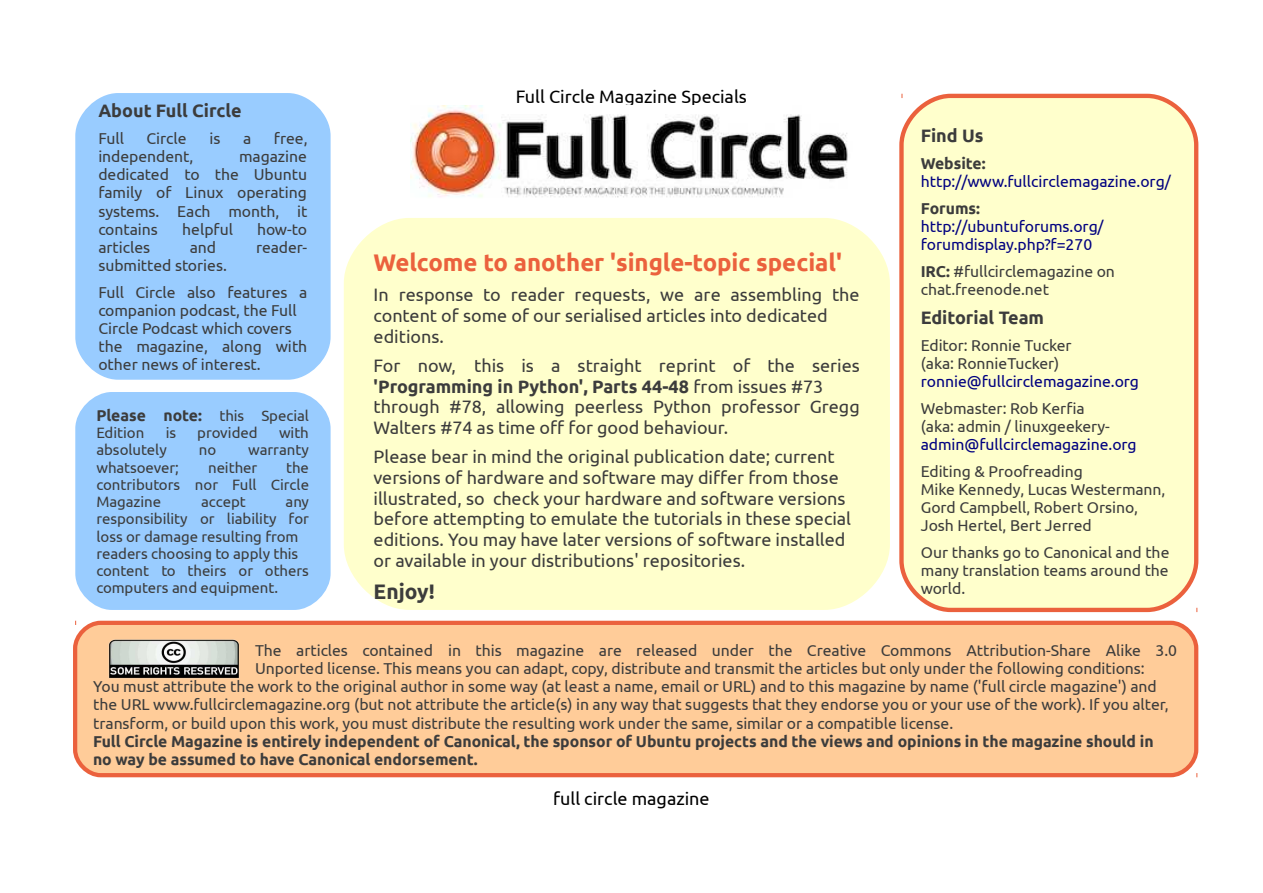
<style>
.page{position:relative;width:1263px;height:893px;background:#fff}
.page>*{position:absolute;margin:0;border:0;box-sizing:border-box;transform-origin:0 0}
.t1{font:700 24px "Ubuntu";color:#eb613d}
.t2{font:700 21px "Ubuntu";color:#3c3c3c}
.t3{font:18px/20.7px "Ubuntu";color:#3c3c3c}
.t4{font:18px "Ubuntu";color:#000}
.t5{font:700 18px "Ubuntu";color:#3c3c3c}
.t6{font:15.75px/18.1px "Ubuntu";letter-spacing:-.005em;color:#3c3c3c}
.t7{font:700 15.75px/18.1px "Ubuntu";letter-spacing:-.005em;color:#3c3c3c}
.t8{font:15.75px/18.1px "Ubuntu";letter-spacing:-.005em;color:#000080}
.t9{font:15px/17.2px "Ubuntu";letter-spacing:-.005em;color:#3c3c3c;text-align:justify}
.s1{font-weight:400;font-size:15px}
.s2{font-weight:700}
</style>
<div class="page">
<div style="left:75px;top:622px;width:1121px;height:153px;background:#fc9;border-radius:25px"></div>
<div style="left:73px;top:620px;width:1125px;height:157px;border:4px solid #eb613d;border-radius:25px"></div>
<img style="left:108px;top:640px;width:132px;height:38px">
<img style="left:410px;top:106px;width:438px;height:92px">
<div style="left:75px;top:392px;width:256px;height:218px;background:#9cf"></div>
<div style="left:75px;top:93px;width:256px;height:287px;background:#9cf"></div>
<div style="left:344px;top:218px;width:546px;height:392px;background:#ffc;border-radius:65px"></div>
<div style="left:904px;top:99px;width:289px;height:508px;background:#ffc"></div>
<div style="left:899px;top:94px;width:299px;height:518px;border:4px solid #eb613d;border-radius:49px"></div>
<p class="t5" style="left:98px;top:103px;width:145px">About Full Circle</p>
<p class="t6" style="left:98px;top:130px;width:27px">Full</p>
<p class="t6" style="left:147px;top:130px;width:42px">Circle</p>
<p class="t6" style="left:210px;top:130px;width:12px">is</p>
<p class="t6" style="left:243px;top:130px;width:10px">a</p>
<p class="t6" style="left:274px;top:130px;width:35px">free,</p>
<p class="t6" style="left:98px;top:148px;width:96px">independent,</p>
<p class="t6" style="left:98px;top:148px;width:210px;text-align:justify;text-indent:141px">magazine dedicated to the Ubuntu family of Linux operating systems. Each month, it contains</p>
<p class="t6" style="left:182px;top:221px;width:52px">helpful</p>
<p class="t6" style="left:257px;top:221px;width:51px">how-to</p>
<p class="t6" style="left:98px;top:239px;width:53px">articles</p>
<p class="t6" style="left:190px;top:239px;width:28px">and</p>
<p class="t6" style="left:256px;top:239px;width:53px">reader-</p>
<p class="t6" style="left:98px;top:253px;width:210px;line-height:26.5px">submitted stories.<br>Full Circle also features a</p>
<p class="t6" style="left:98px;top:302px;width:210px">companion podcast, the Full<br>Circle Podcast which covers the magazine, along with other news of interest.</p>
<p class="t7" style="left:96px;top:407px;width:214px">Please note: <span class="s1">this Special</span></p>
<p class="t9" style="left:96px;top:425px;width:49px">Edition</p>
<p class="t9" style="left:166px;top:425px;width:12px">is</p>
<p class="t9" style="left:197px;top:425px;width:62px">provided</p>
<p class="t9" style="left:279px;top:425px;width:31px">with</p>
<p class="t9" style="left:96px;top:442px;width:72px">absolutely</p>
<p class="t9" style="left:199px;top:442px;width:19px">no</p>
<p class="t9" style="left:248px;top:442px;width:62px">warranty</p>
<p class="t9" style="left:96px;top:459px;width:84px">whatsoever;</p>
<p class="t9" style="left:208px;top:459px;width:51px">neither</p>
<p class="t9" style="left:96px;top:459px;width:214px;text-indent:190px">the contributors nor Full Circle Magazine</p>
<p class="t9" style="left:201px;top:494px;width:46px">accept</p>
<p class="t9" style="left:96px;top:494px;width:214px;text-align:left;text-indent:189px">any responsibility or liability for loss or damage resulting from readers choosing to apply this content to theirs or others computers and equipment.</p>
<p class="t4" style="left:516px;top:89px;width:233px">Full Circle Magazine Specials</p>
<h1 class="t1" style="left:374px;top:252px;width:470px">Welcome to another 'single-topic special'</h1>
<p class="t3" style="left:374px;top:285px;width:487px">In response to reader requests, we are assembling the content of some of our serialised articles into dedicated editions.</p>
<p class="t3" style="left:374px;top:356px;width:488px">For now, this is a straight reprint of the series <span class="s2">'Programming in Python', Parts 44-48</span> from issues #73 through #78, allowing peerless Python professor Gregg Walters #74 as time of for good behaviour.</p>
<p class="t3" style="left:374px;top:447px;width:479px">Please bear in mind the original publication date; current versions of hardware and software may difer from those illustrated, so check your hardware and software versions before attempting to emulate the tutorials in these special editions. You may have later versions of software installed or available in your distributions' repositories.</p>
<h2 class="t2" style="left:374px;top:582px;width:63px">Enjoy!</h2>
<p class="t5" style="left:921px;top:128px;width:64px">Find Us</p>
<p class="t7" style="left:921px;top:155px;width:66px">Website:</p>
<p class="t8" style="left:921px;top:174px;width:251px">http://www.fullcirclemagazine.org/</p>
<p class="t7" style="left:921px;top:200px;width:61px">Forums:</p>
<p class="t8" style="left:921px;top:218px;width:184px">http://ubuntuforums.org/ forumdisplay.php?f=270</p>
<p class="t6" style="left:921px;top:263px;width:196px"><span class="s2">IRC:</span> #fullcirclemagazine on chat.freenode.net</p>
<p class="t5" style="left:921px;top:310px;width:125px">Editorial Team</p>
<p class="t6" style="left:921px;top:337px;width:152px">Editor: Ronnie Tucker (aka: RonnieTucker)</p>
<p class="t8" style="left:921px;top:373px;width:220px">ronnie@fullcirclemagazine.org</p>
<p class="t6" style="left:921px;top:400px;width:191px">Webmaster: Rob Keria (aka: admin / linuxgeekery-</p>
<p class="t8" style="left:921px;top:436px;width:217px">admin@fullcirclemagazine.org</p>
<p class="t6" style="left:921px;top:463px;width:246px">Editing &amp; Proofreading<br>Mike Kennedy, Lucas Westermann,<br>Gord Campbell, Robert Orsino,<br>Josh Hertel, Bert Jerred</p>
<p class="t6" style="left:921px;top:544px;width:250px;text-align:justify">Our thanks go to Canonical and the many translation teams around the world.</p>
<p class="t6" style="left:255px;top:642px;width:923px">The articles contained in this magazine are released under the Creative Commons Attribution-Share Alike 3.0</p>
<p class="t6" style="left:255px;top:660px;width:891px">Unported license. This means you can adapt, copy, distribute and transmit the articles but only under the following conditions:</p>
<p class="t6" style="left:93px;top:678px;width:1065px">You must attribute the work to the original author in some way (at least a name, email or URL) and to this magazine by name ('full circle magazine') and</p>
<p class="t6" style="left:93px;top:696px;width:1077px">the URL www.fullcirclemagazine.org (but not attribute the article(s) in any way that suggests that they endorse you or your use of the work). If you alter,</p>
<p class="t6" style="left:93px;top:714px;width:862px">transform, or build upon this work, you must distribute the resulting work under the same, similar or a compatible license.</p>
<p class="t7" style="left:93px;top:733px;width:1062px">Full Circle Magazine is entirely independent of Canonical, the sponsor of Ubuntu projects and the views and opinions in the magazine should in no way be assumed to have Canonical endorsement.</p>
<p class="t4" style="left:553px;top:790px;width:158px">full circle magazine</p>
</div>
